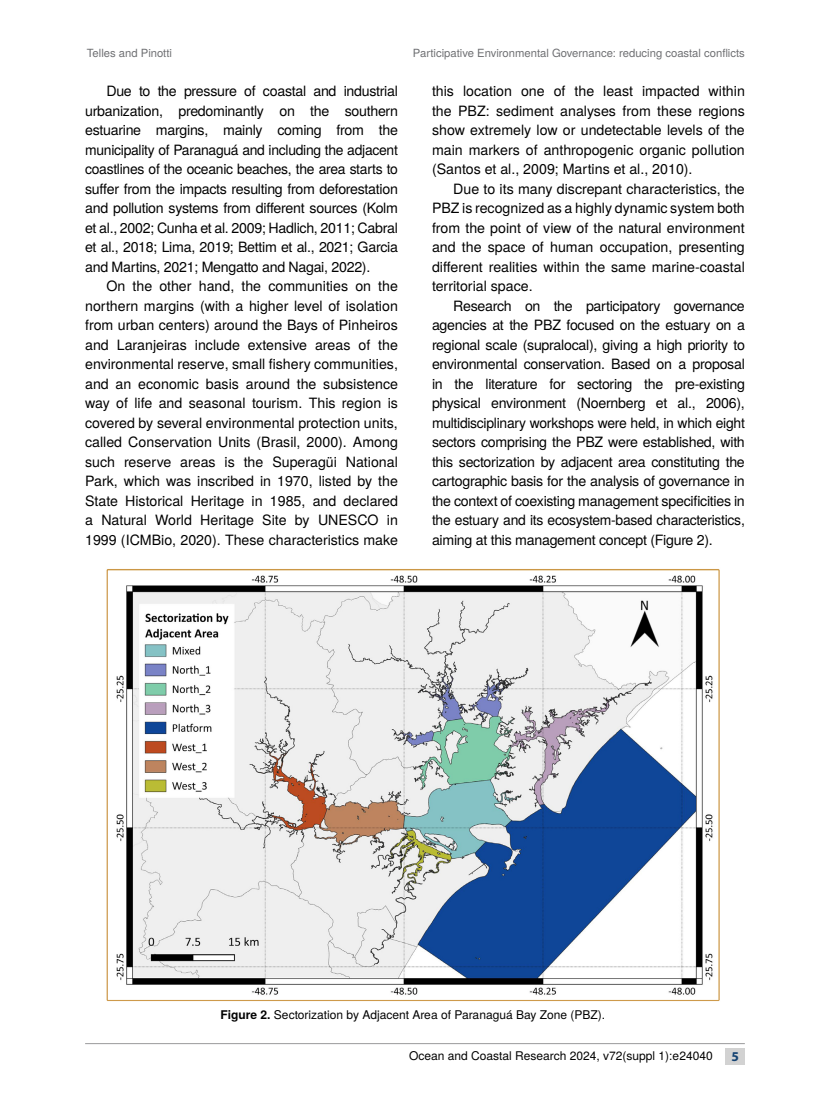
<style>
.page{position:relative;width:830px;height:1106px;background:#fff}
.page>*{position:absolute;margin:0;border:0;box-sizing:border-box;transform-origin:0 0}
.t1{font:14.25px/19.5px "Te X Gyre Heros";color:#000;text-align:justify}
.t2{font:700 13.5px "Myriad Pro";color:#134272}
.t3{font:12px "Te X Gyre Heros";color:#000}
.t4{font:11.25px "Te X Gyre Heros";color:#6d6e71}
.s1{font-weight:700}
</style>
<div class="page">
<hr style="left:85px;top:1043px;width:659px;height:1px;background:#9a9a9b">
<div style="left:725px;top:1048px;width:19px;height:16px;background:#d2d2d2"></div>
<img style="left:106px;top:569px;width:614px;height:433px">
<p class="t4" style="left:87px;top:44px;width:87px">Telles and Pinotti</p>
<p class="t1" style="left:85px;top:80px;width:314px;text-indent:21px">Due to the pressure of coastal and industrial urbanization, predominantly on the southern estuarine margins, mainly coming from the municipality of Paranaguá and including the adjacent coastlines of the oceanic beaches, the area starts to suffer from the impacts resulting from deforestation and pollution systems from different sources (Kolm et al., 2002; Cunha et al. 2009; Hadlich, 2011; Cabral et al., 2018; Lima, 2019; Bettim et al., 2021; Garcia and Martins, 2021; Mengatto and Nagai, 2022).</p>
<p class="t1" style="left:85px;top:275px;width:314px;text-indent:21px">On the other hand, the communities on the northern margins (with a higher level of isolation from urban centers) around the Bays of Pinheiros and Laranjeiras include extensive areas of the environmental reserve, small fishery communities, and an economic basis around the subsistence way of life and seasonal tourism. This region is covered by several environmental protection units, called Conservation Units (Brasil, 2000). Among such reserve areas is the Superagüi National Park, which was inscribed in 1970, listed by the State Historical Heritage in 1985, and declared a Natural World Heritage Site by UNESCO in 1999 (ICMBio, 2020). These characteristics make</p>
<p class="t4" style="left:413px;top:44px;width:333px">Participative Environmental Governance: reducing coastal conflicts</p>
<p class="t1" style="left:432px;top:80px;width:314px">this location one of the least impacted within the PBZ: sediment analyses from these regions show extremely low or undetectable levels of the main markers of anthropogenic organic pollution (Santos et al., 2009; Martins et al., 2010).</p>
<p class="t1" style="left:432px;top:178px;width:314px;text-indent:21px">Due to its many discrepant characteristics, the PBZ is recognized as a highly dynamic system both from the point of view of the natural environment and the space of human occupation, presenting different realities within the same marine-coastal territorial space.</p>
<p class="t1" style="left:432px;top:295px;width:314px;text-indent:21px">Research on the participatory governance agencies at the PBZ focused on the estuary on a regional scale (supralocal), giving a high priority to environmental conservation. Based on a proposal in the literature for sectoring the pre-existing physical environment (Noernberg et al., 2006), multidisciplinary workshops were held, in which eight sectors comprising the PBZ were established, with this sectorization by adjacent area constituting the cartographic basis for the analysis of governance in the context of coexisting management specificities in the estuary and its ecosystem-based characteristics, aiming at this management concept (Figure 2).</p>
<p class="t3" style="left:220px;top:1005px;width:386px"><span class="s1">Figure 2.</span> Sectorization by Adjacent Area of Paranaguá Bay Zone (PBZ).</p>
<p class="t3" style="left:409px;top:1046px;width:305px">Ocean and Coastal Research 2024, v72(suppl 1):e24040</p>
<p class="t2" style="left:731px;top:1048px;width:9px">5</p>
</div>
